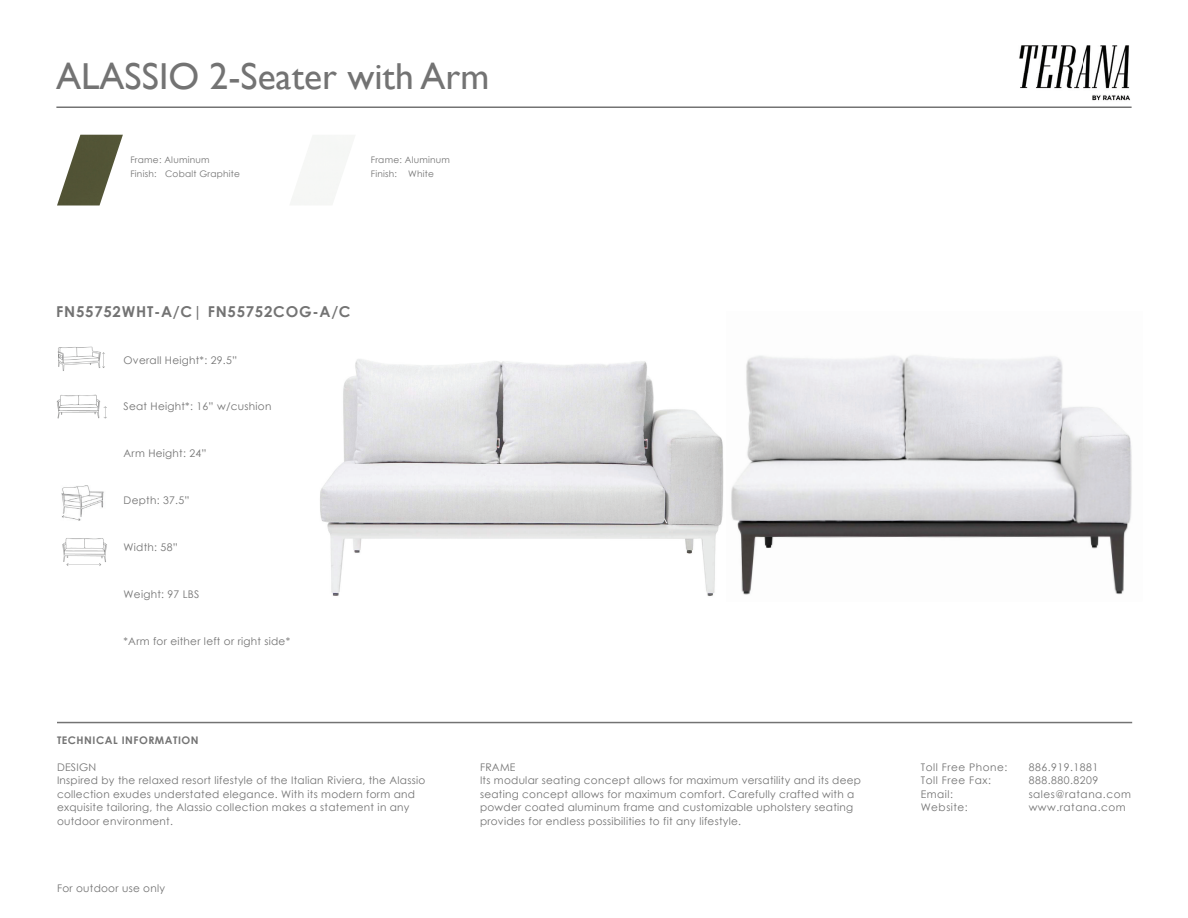
<style>
.page{position:relative;width:1188px;height:918px;background:#fff}
.page>*{position:absolute;margin:0;border:0;box-sizing:border-box;transform-origin:0 0}
.t1{font:37.5px "Gill Sans";color:#737373}
.t2{font:700 15px "Century Gothic";letter-spacing:.05em;color:#737373}
.t3{font:10.5px/13.5px "Century Gothic";letter-spacing:.025em;color:#737373}
.t4{font:10.5px "Century Gothic";letter-spacing:.05em;color:#737373}
.t5{font:700 10.5px "Century Gothic";letter-spacing:.05em;color:#737373}
.t6{font:9px/13.5px "Century Gothic";letter-spacing:.025em;color:#737373}
</style>
<div class="page">
<hr style="left:56px;top:106px;width:1076px;height:2px;background:#737373">
<hr style="left:57px;top:722px;width:1075px;height:1px;background:#737373">
<img style="left:1019px;top:45px;width:111px;height:56px">
<img style="left:731px;top:355px;width:401px;height:240px">
<img style="left:56px;top:394px;width:51px;height:25px">
<img style="left:61px;top:486px;width:43px;height:35px">
<img style="left:62px;top:538px;width:45px;height:28px">
<img style="left:57px;top:346px;width:48px;height:25px">
<img style="left:320px;top:359px;width:404px;height:237px">
<img style="left:57px;top:135px;width:66px;height:71px">
<h1 class="t1" style="left:56px;top:54px;width:435px">ALASSIO 2-Seater with Arm</h1>
<p class="t6" style="left:130px;top:153px;width:111px">Frame: Aluminum<br>Finish: Cobalt Graphite</p>
<p class="t6" style="left:371px;top:153px;width:81px">Frame: Aluminum<br>Finish: White</p>
<h2 class="t2" style="left:56px;top:300px;width:296px">FN55752WHT-A/C| FN55752COG-A/C</h2>
<p class="t3" style="left:124px;top:353px;width:115px">Overall Height*: 29.5”</p>
<p class="t3" style="left:124px;top:399px;width:149px">Seat Height*: 16” w/cushion</p>
<p class="t3" style="left:124px;top:447px;width:85px">Arm Height: 24”</p>
<p class="t3" style="left:124px;top:494px;width:67px">Depth: 37.5”</p>
<p class="t3" style="left:124px;top:541px;width:56px">Width: 58”</p>
<p class="t3" style="left:124px;top:588px;width:77px">Weight: 97 LBS</p>
<p class="t3" style="left:124px;top:635px;width:168px">*Arm for either left or right side*</p>
<p class="t5" style="left:57px;top:732px;width:143px">TECHNICAL INFORMATION</p>
<p class="t3" style="left:57px;top:760px;width:370px">DESIGN<br>Inspired by the relaxed resort lifestyle of the Italian Riviera, the Alassio collection exudes understated elegance. With its modern form and exquisite tailoring, the Alassio collection makes a statement in any outdoor environment.</p>
<p class="t3" style="left:57px;top:881px;width:110px">For outdoor use only</p>
<p class="t3" style="left:480px;top:760px;width:383px">FRAME<br>Its modular seating concept allows for maximum versatility and its deep seating concept allows for maximum comfort. Carefully crafted with a powder coated aluminum frame and customizable upholstery seating provides for endless possibilities to fit any lifestyle.</p>
<p class="t4" style="left:921px;top:759px;width:88px">Toll Free Phone:</p>
<p class="t4" style="left:1029px;top:759px;width:71px">886.919.1881</p>
<p class="t4" style="left:921px;top:773px;width:72px">Toll Free Fax:</p>
<p class="t4" style="left:1029px;top:773px;width:71px">888.880.8209</p>
<p class="t3" style="left:921px;top:787px;width:34px">Email:</p>
<p class="t4" style="left:1029px;top:787px;width:104px">sales@ratana.com</p>
<p class="t4" style="left:921px;top:800px;width:49px">Website:</p>
<p class="t4" style="left:1029px;top:800px;width:98px">www.ratana.com</p>
</div>
